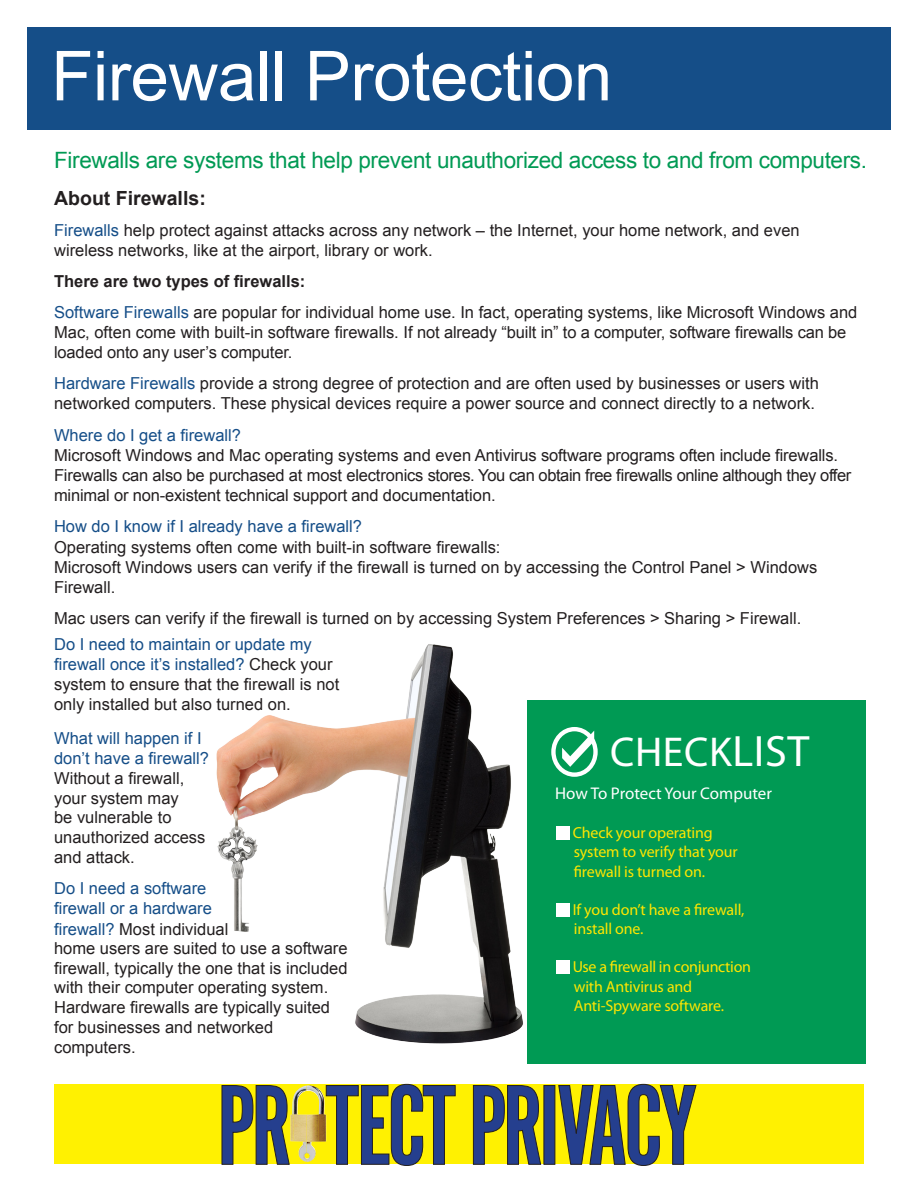
<style>
.page{position:relative;width:918px;height:1188px;background:#fff}
.page>*{position:absolute;margin:0;border:0;box-sizing:border-box;transform-origin:0 0}
.t1{font:69px "Arial";letter-spacing:-.005em;color:#fff}
.t2{font:41.85px "Myriad Pro";letter-spacing:.015em;color:#fff}
.INTRO_Blue_Univers{font:22.5px "Arial";letter-spacing:-.015em;color:#009a54}
.UNIVERS_Header{font:700 19.5px "Arial";color:#231f20}
.t3{font:16.95px "Myriad Pro";color:#fff}
.UNIVERS_BODY{font:16.5px/19.8px "Arial";color:#231f20}
.UNIVERS_Header-2{font:16.5px "Arial";color:#231f20}
.UNIVERS_BODY-2{font:16.5px "Arial";color:#154e88}
.UNIVERS_Header-3{font:16.5px "Arial";color:#154e88}
.UNIVERS_BODY-3{font:700 16.5px "Arial";color:#231f20}
.t4{font:15.9px/19.2px "Myriad Pro";letter-spacing:-.01em;color:#ffe601}
.s1{color:#154e88}
.s2{font-size:44.1px}
</style>
<div class="page">
<div style="left:54px;top:1084px;width:810px;height:80px;background:#fff101"></div>
<svg style="left:221px;top:1103px;width:224px;height:63px"></svg>
<svg style="left:473px;top:1084px;width:224px;height:82px"></svg>
<img style="left:319px;top:1103px;width:7px;height:39px">
<img style="left:294px;top:1103px;width:25px;height:59px">
<img style="left:290px;top:1103px;width:4px;height:38px">
<div style="left:27px;top:27px;width:864px;height:103px;background:#154e88"></div>
<div style="left:528px;top:700px;width:338px;height:364px;background:#009a54"></div>
<div style="left:556px;top:826px;width:13px;height:14px;background:#fff"></div>
<div style="left:556px;top:903px;width:13px;height:13px;background:#fff"></div>
<div style="left:556px;top:960px;width:13px;height:14px;background:#fff"></div>
<div style="left:551px;top:727px;width:47px;height:50px;border:4px solid #fff;border-radius:50%"></div>
<svg style="left:567px;top:731px;width:27px;height:36px"></svg>
<img style="left:216px;top:644px;width:351px;height:459px">
<p class="t1" style="left:51px;top:31px;width:563px">Firewall Protection</p>
<p class="INTRO_Blue_Univers" style="left:54px;top:146px;width:814px">Firewalls are systems that help prevent unauthorized access to and from computers.</p>
<p class="UNIVERS_Header" style="left:54px;top:185px;width:153px">About Firewalls:</p>
<p class="UNIVERS_BODY" style="left:54px;top:221px;width:747px"><span class="s1">Firewalls</span> help protect against attacks across any network – the Internet, your home network, and even wireless networks, like at the airport, library or work.</p>
<p class="UNIVERS_BODY-3" style="left:54px;top:270px;width:253px">There are two types of firewalls:</p>
<p class="UNIVERS_BODY" style="left:54px;top:303px;width:805px"><span class="s1">Software Firewalls</span> are popular for individual home use. In fact, operating systems, like Microsoft Windows and<br>Mac, often come with built-in software firewalls. If not already “built in” to a computer, software firewalls can be loaded onto any user’s computer.</p>
<p class="UNIVERS_BODY" style="left:54px;top:374px;width:766px"><span class="s1">Hardware Firewalls</span> provide a strong degree of protection and are often used by businesses or users with networked computers. These physical devices require a power source and connect directly to a network.</p>
<p class="UNIVERS_BODY" style="left:54px;top:426px;width:799px"><span class="s1">Where do I get a firewall?<br></span>Microsoft Windows and Mac operating systems and even Antivirus software programs often include firewalls.<br>Firewalls can also be purchased at most electronics stores. You can obtain free firewalls online although they offer minimal or non-existent technical support and documentation.</p>
<p class="UNIVERS_Header-3" style="left:54px;top:515px;width:310px">How do I know if I already have a firewall?</p>
<p class="UNIVERS_Header-2" style="left:54px;top:536px;width:448px">Operating systems often come with built-in software firewalls:</p>
<p class="UNIVERS_BODY" style="left:54px;top:558px;width:765px">Microsoft Windows users can verify if the firewall is turned on by accessing the Control Panel &gt; Windows<br>Firewall.</p>
<p class="UNIVERS_BODY" style="left:54px;top:608px;width:749px">Mac users can verify if the firewall is turned on by accessing System Preferences &gt; Sharing &gt; Firewall.</p>
<p class="UNIVERS_BODY" style="left:54px;top:635px;width:287px"><span class="s1">Do I need to maintain or update my firewall once it’s installed?</span> Check your system to ensure that the firewall is not only installed but also turned on.</p>
<p class="UNIVERS_BODY" style="left:54px;top:729px;width:156px"><span class="s1">What will happen if I don’t have a firewall?<br></span>Without a firewall, your system may<br>be vulnerable to unauthorized access and attack.</p>
<p class="UNIVERS_BODY-2" style="left:54px;top:877px;width:154px">Do I need a software</p>
<p class="UNIVERS_BODY-2" style="left:54px;top:898px;width:159px">firewall or a hardware</p>
<p class="UNIVERS_BODY" style="left:54px;top:919px;width:176px"><span class="s1">firewall?</span> Most individual</p>
<p class="UNIVERS_BODY" style="left:54px;top:938px;width:295px">home users are suited to use a software firewall, typically the one that is included with their computer operating system.<br>Hardware firewalls are typically suited for businesses and networked computers.</p>
<p class="t2" style="left:610px;top:726px;width:201px">CHECK<span class="s2">LIST</span></p>
<p class="t3" style="left:555px;top:783px;width:218px">How To Protect Your Computer</p>
<p class="t4" style="left:573px;top:823px;width:166px">Check your operating system to verify that your firewall is turned on.</p>
<p class="t4" style="left:573px;top:900px;width:173px">If you don’t have a firewall, install one.</p>
<p class="t4" style="left:573px;top:957px;width:180px">Use a firewall in conjunction with Antivirus and<br>Anti-Spyware software.</p>
</div>
